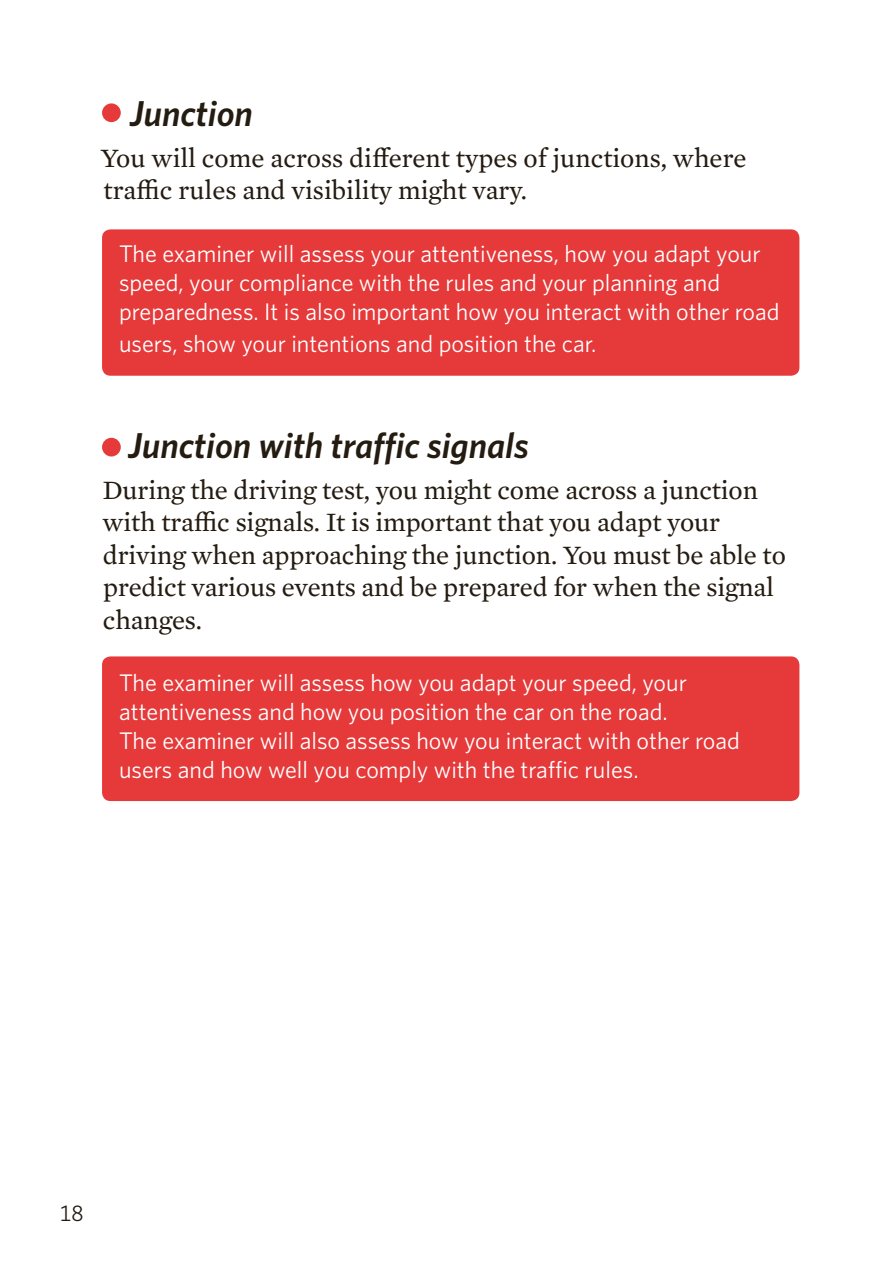
<style>
.page{position:relative;width:893px;height:1276px;background:#fff}
.page>*{position:absolute;margin:0;border:0;box-sizing:border-box;transform-origin:0 0}
.t1{font:italic 600 36px "Whitney";color:#241b11}
.t2{font:27px/32.4px "Mercury Text G2";letter-spacing:-.005em;color:#241b11}
.t3{font:24px/28.8px "Whitney";color:#fff}
.t4{font:22.5px "Whitney";color:#241b11}
</style>
<div class="page">
<div style="left:102px;top:229px;width:697px;height:147px;background:#e5393a;border-radius:9px"></div>
<div style="left:102px;top:656px;width:697px;height:145px;background:#e5393a;border-radius:9px"></div>
<div style="left:102px;top:103px;width:19px;height:19px;background:#e5393a;border-radius:50%"></div>
<div style="left:102px;top:438px;width:19px;height:18px;background:#e5393a;border-radius:50%"></div>
<h1 class="t1" style="left:130px;top:89px;width:125px">Junction</h1>
<p class="t2" style="left:101px;top:140px;width:647px">You will come across different types of junctions, where traffic rules and visibility might vary.</p>
<p class="t3" style="left:119px;top:239px;width:662px">The examiner will assess your attentiveness, how you adapt your speed, your compliance with the rules and your planning and preparedness. It is also important how you interact with other road</p>
<p class="t3" style="left:119px;top:329px;width:479px">users, show your intentions and position the car.</p>
<h1 class="t1" style="left:128px;top:421px;width:402px">Junction with traffic signals</h1>
<p class="t2" style="left:102px;top:472px;width:685px">During the driving test, you might come across a junction with traffic signals. It is important that you adapt your driving when approaching the junction. You must be able to predict various events and be prepared for when the signal changes.</p>
<p class="t3" style="left:119px;top:668px;width:622px">The examiner will assess how you adapt your speed, your attentiveness and how you position the car on the road.<br>The examiner will also assess how you interact with other road users and how well you comply with the traffic rules.</p>
<p class="t4" style="left:59px;top:1198px;width:26px">18</p>
</div>
